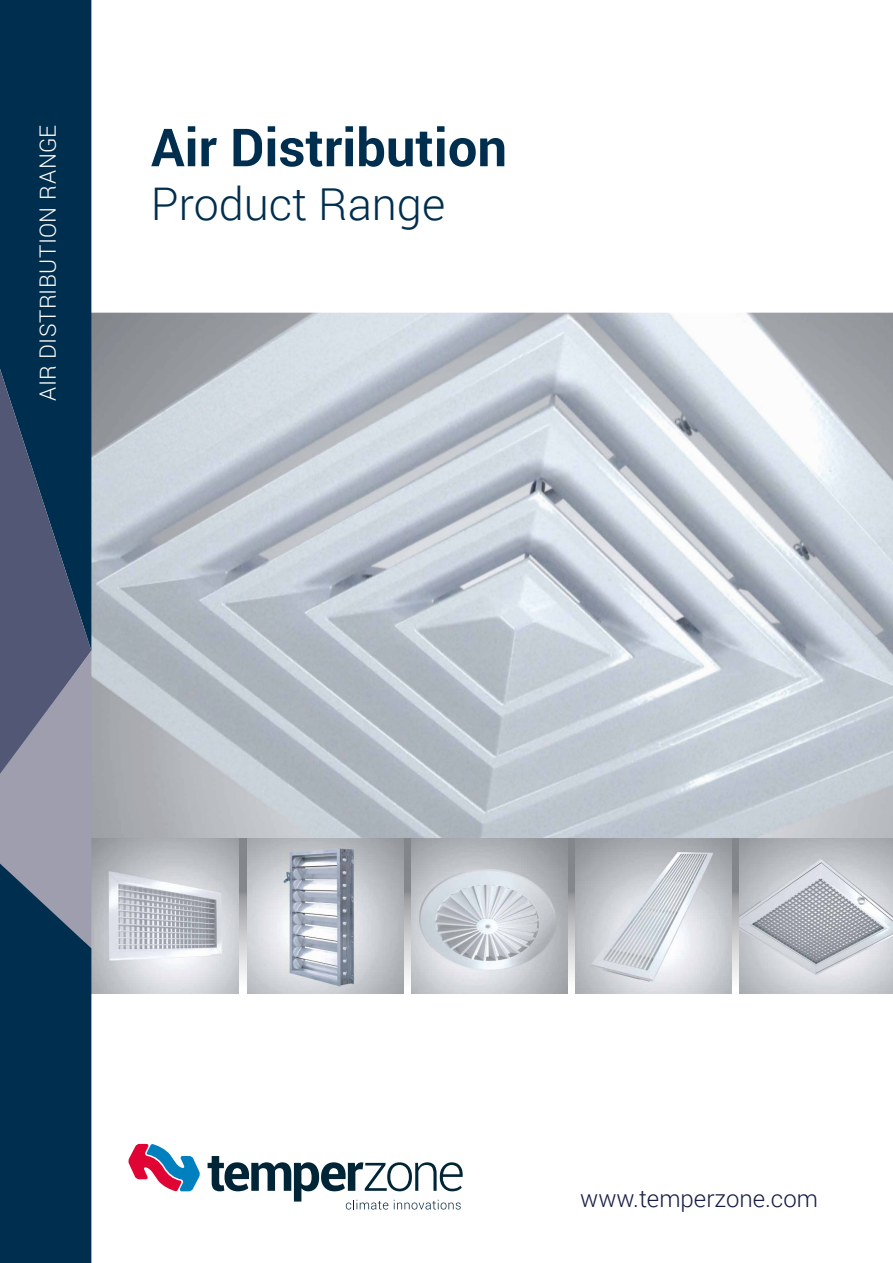
<style>
.page{position:relative;width:893px;height:1263px;background:#fff}
.page>*{position:absolute;margin:0;border:0;box-sizing:border-box;transform-origin:0 0}
.t1{font:700 52.5px "Roboto";color:#002e4e}
.t2{font:300 45px "Roboto";color:#002e4e}
.t3{font:300 24px "Roboto";color:#161d45}
.t4{font:300 22.5px "Roboto";letter-spacing:.015em;color:#fff}
</style>
<div class="page">
<img style="left:91px;top:313px;width:802px;height:526px">
<img style="left:239px;top:839px;width:501px;height:155px">
<img style="left:91px;top:839px;width:148px;height:155px">
<img style="left:247px;top:839px;width:156px;height:155px">
<img style="left:411px;top:839px;width:156px;height:155px">
<img style="left:576px;top:839px;width:156px;height:155px">
<img style="left:740px;top:839px;width:153px;height:155px">
<div style="left:0;top:0;width:91px;height:369px;background:#002e4e"></div>
<svg style="left:0;top:369px;width:91px;height:894px;background:#344f6b"></svg>
<svg style="left:128px;top:1144px;width:72px;height:47px"></svg>
<svg style="left:208px;top:1156px;width:255px;height:53px"></svg>
<p class="t4" style="left:32px;top:401px;width:278px;rotate:-90deg">AIR DISTRIBUTION RANGE</p>
<h1 class="t1" style="left:151px;top:111px;width:358px">Air Distribution</h1>
<h2 class="t2" style="left:151px;top:173px;width:296px">Product Range</h2>
<p class="t3" style="left:580px;top:1182px;width:239px">www.temperzone.com</p>
</div>
